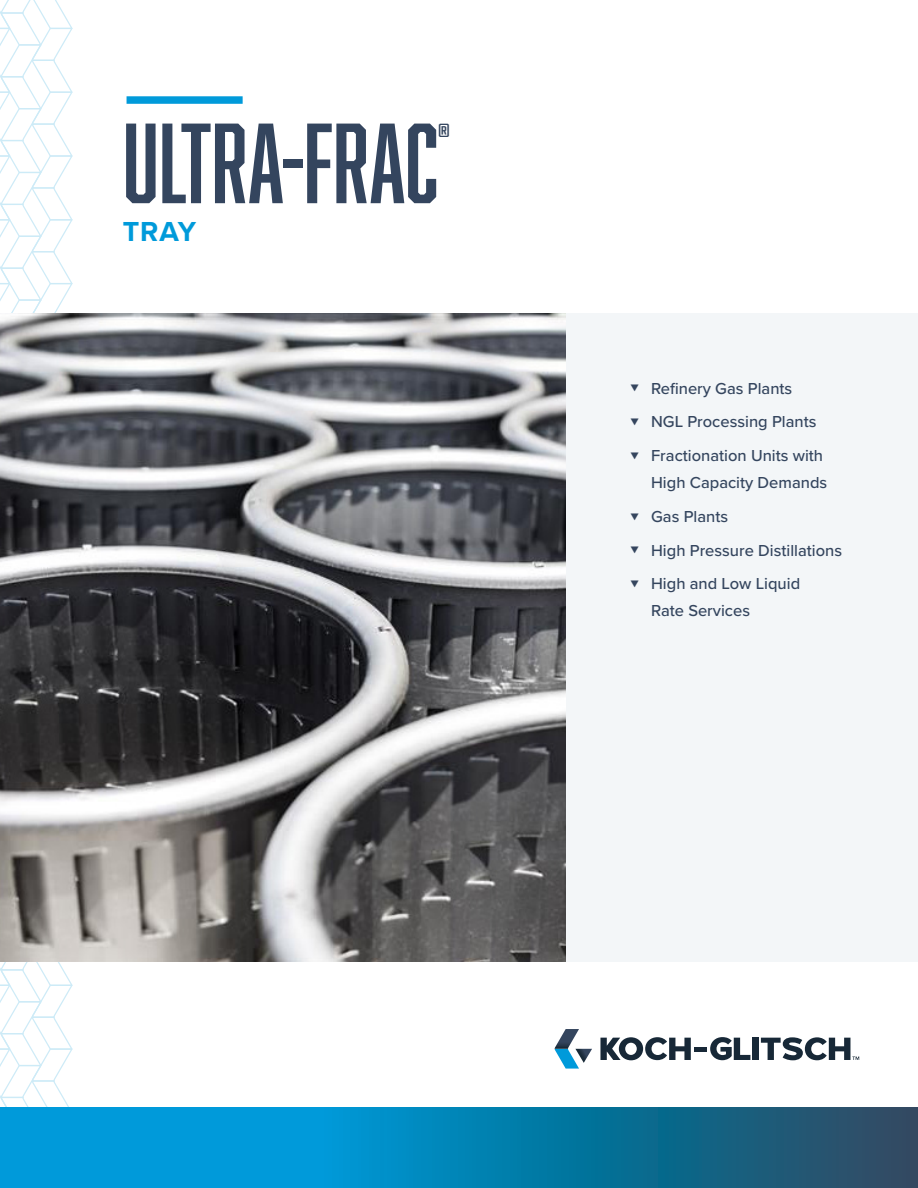
<style>
.page{position:relative;width:918px;height:1188px;background:#fff}
.page>*{position:absolute;margin:0;border:0;box-sizing:border-box;transform-origin:0 0}
.t1{font:104.85px "Abolition";color:#34455e}
.t2{font:700 28.5px "Proxima Nova";color:#009ada}
.t3{font:17.55px "Abolition";color:#34455e}
.t4{font:500 16.5px/27px "Proxima Nova";color:#34455e;text-align:right}
.s1{font-weight:400;font-size:12.75px}
</style>
<div class="page">
<div style="left:566px;top:313px;width:352px;height:648px;background:#f3f6f8"></div>
<svg style="left:0;top:0;width:72px;height:1107px"></svg>
<div style="left:127px;top:96px;width:116px;height:8px;background:#009ada"></div>
<svg style="left:0;top:1107px;width:918px;height:81px;background:#087faf"></svg>
<div style="left:694px;top:1047px;width:13px;height:5px;background:#172837"></div>
<svg style="left:710px;top:1037px;width:40px;height:23px"></svg>
<div style="left:752px;top:1038px;width:7px;height:22px;background:#172837"></div>
<svg style="left:600px;top:1037px;width:91px;height:23px"></svg>
<svg style="left:761px;top:1037px;width:98px;height:23px"></svg>
<svg style="left:555px;top:1029px;width:37px;height:40px"></svg>
<img style="left:1px;top:313px;width:565px;height:648px">
<p class="t1" style="left:123px;top:103px;width:317px">ULTRA-FRAC</p>
<p class="t3" style="left:438px;top:120px;width:13px">®</p>
<p class="t2" style="left:123px;top:210px;width:75px">TRAY</p>
<p class="t4" style="left:631px;top:374px;width:163px"><span class="s1">▼</span> Refinery Gas Plants</p>
<p class="t4" style="left:631px;top:408px;width:187px"><span class="s1">▼</span> NGL Processing Plants</p>
<p class="t4" style="left:631px;top:442px;width:198px"><span class="s1">▼</span> Fractionation Units with<br>High Capacity Demands</p>
<p class="t4" style="left:631px;top:502px;width:99px"><span class="s1">▼</span> Gas Plants</p>
<p class="t4" style="left:631px;top:536px;width:213px"><span class="s1">▼</span> High Pressure Distillations</p>
<p class="t4" style="left:651px;top:570px;width:151px;text-align:left;text-indent:-20px"><span class="s1">▼</span> High and Low Liquid<br>Rate Services</p>
</div>
